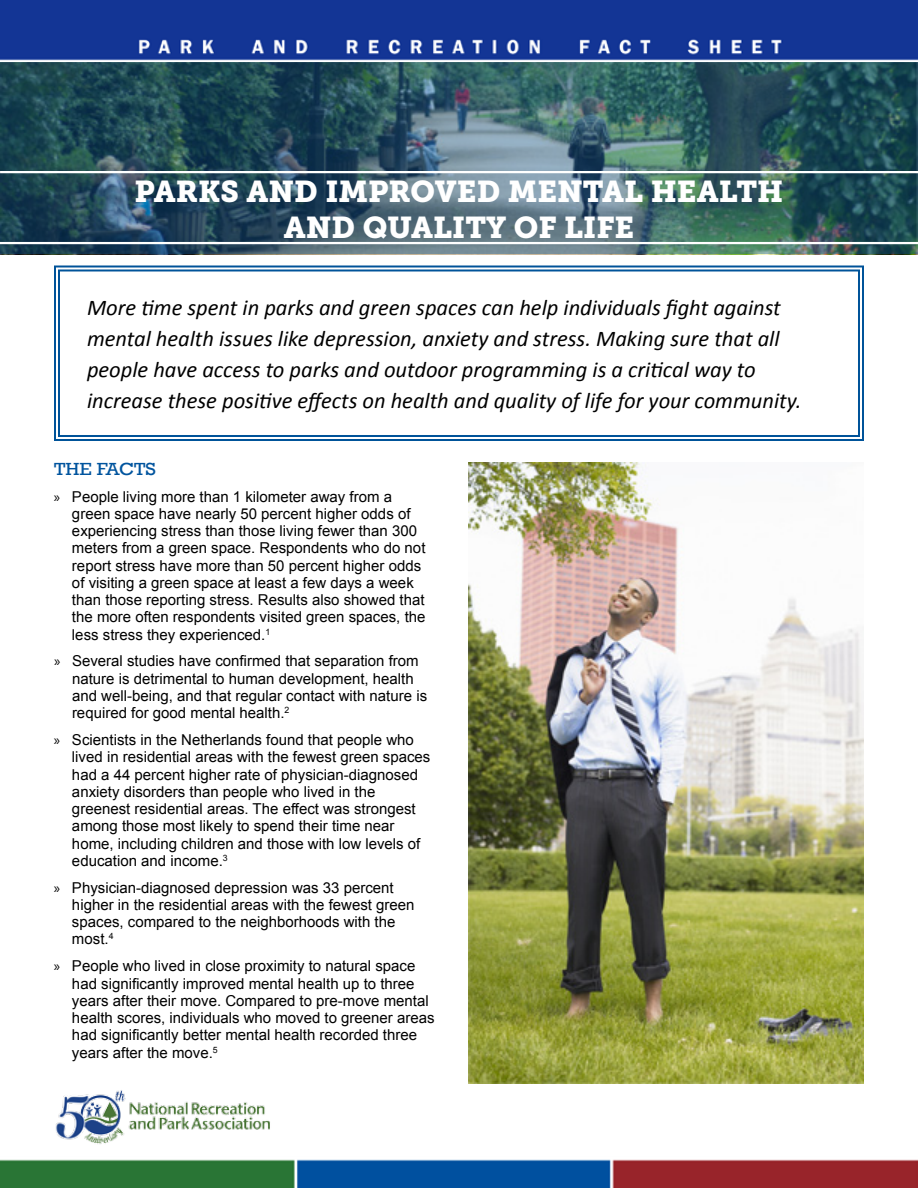
<style>
.page{position:relative;width:918px;height:1188px;background:#fff}
.page>*{position:absolute;margin:0;border:0;box-sizing:border-box;transform-origin:0 0}
.t1{font:30px/36px "Museo Slab 900";color:#fff;text-align:center}
.t2{font:italic 22.5px/30.9px "Calibri";color:#000}
.t3{font:18px "Rockwell";color:#00549e;scale:1.1 1}
.t4{font:15px/17.2px "Arial";color:#000}
.s1{font-family:"Myriad Pro"}
</style>
<div class="page">
<div style="left:0;top:0;width:918px;height:59px;background:#133595"></div>
<svg style="left:54px;top:265px;width:810px;height:176px"></svg>
<div style="left:58px;top:270px;width:802px;height:167px;border:2px solid #005399"></div>
<svg style="left:0;top:62px;width:918px;height:192px;background:#345a64"></svg>
<hr style="left:0;top:171px;width:918px;height:2px;background:#fff">
<hr style="left:0;top:242px;width:918px;height:2px;background:#fff">
<img style="left:468px;top:462px;width:396px;height:621px">
<img style="left:0;top:1090px;width:918px;height:98px">
<h1 class="t1" style="left:135px;top:174px;width:650px">PARKS AND IMPROVED MENTAL HEALTH<br>AND QUALITY OF LIFE</h1>
<p class="t2" style="left:87px;top:291px;width:716px">More time spent in parks and green spaces can help individuals fight against mental health issues like depression, anxiety and stress. Making sure that all people have access to parks and outdoor programming is a critical way to increase these positive effects on health and quality of life for your community.</p>
<p class="t3" style="left:54px;top:458px;width:94px">THE FACTS</p>
<p class="t4" style="left:72px;top:488px;width:355px;text-indent:-18px"><span class="s1">»</span> People living more than 1 kilometer away from a green space have nearly 50 percent higher odds of experiencing stress than those living fewer than 300 meters from a green space. Respondents who do not report stress have more than 50 percent higher odds of visiting a green space at least a few days a week than those reporting stress. Results also showed that the more often respondents visited green spaces, the less stress they experienced.<sup>1</sup></p>
<p class="t4" style="left:72px;top:653px;width:357px;text-indent:-18px"><span class="s1">»</span> Several studies have confirmed that separation from nature is detrimental to human development, health and well-being, and that regular contact with nature is required for good mental health.<sup>2</sup></p>
<p class="t4" style="left:72px;top:731px;width:360px;text-indent:-18px"><span class="s1">»</span> Scientists in the Netherlands found that people who lived in residential areas with the fewest green spaces had a 44 percent higher rate of physician-diagnosed anxiety disorders than people who lived in the greenest residential areas. The effect was strongest among those most likely to spend their time near home, including children and those with low levels of education and income.<sup>3</sup></p>
<p class="t4" style="left:72px;top:879px;width:344px;text-indent:-18px"><span class="s1">»</span> Physician-diagnosed depression was 33 percent higher in the residential areas with the fewest green spaces, compared to the neighborhoods with the most.<sup>4</sup></p>
<p class="t4" style="left:72px;top:958px;width:364px;text-indent:-18px"><span class="s1">»</span> People who lived in close proximity to natural space had significantly improved mental health up to three years after their move. Compared to pre-move mental health scores, individuals who moved to greener areas had significantly better mental health recorded three years after the move.<sup>5</sup></p>
</div>
